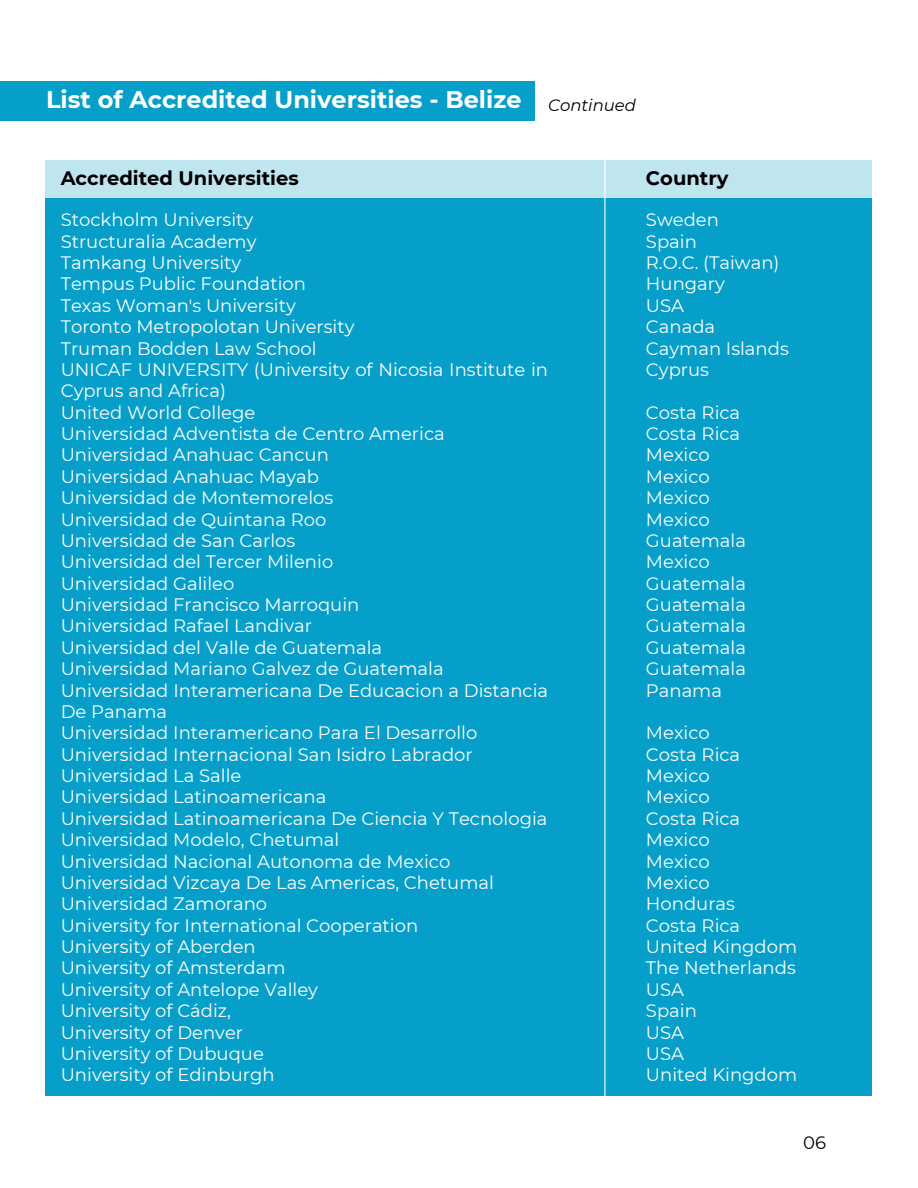
<style>
.page{position:relative;width:918px;height:1188px;background:#fff}
.page>*{position:absolute;margin:0;border:0;box-sizing:border-box;transform-origin:0 0}
.t1{font:700 24px "Montserrat";color:#fff}
.t2{font:700 19.5px "Montserrat";color:#000}
.t3{font:18px/21.3px "Montserrat";color:#fff}
.t4{font:18px "Montserrat";color:#000}
.t5{font:italic 16.5px "Montserrat";color:#000}
</style>
<div class="page">
<div style="left:0;top:81px;width:535px;height:39px;background:#069fc9"></div>
<div style="left:46px;top:160px;width:826px;height:43px;background:#bfe5ef"></div>
<div style="left:46px;top:198px;width:826px;height:897px;background:#069fc9"></div>
<hr style="left:604px;top:160px;width:1px;height:945px;background:#fff">
<h1 class="t1" style="left:46px;top:85px;width:477px">List of Accredited Universities - Belize</h1>
<p class="t5" style="left:548px;top:95px;width:89px">Continued</p>
<h2 class="t2" style="left:61px;top:166px;width:240px">Accredited Universities</h2>
<p class="t3" style="left:61px;top:209px;width:489px">Stockholm University<br>Structuralia Academy<br>Tamkang University<br>Tempus Public Foundation<br>Texas Woman's University<br>Toronto Metropolotan University<br>Truman Bodden Law School<br>UNICAF UNIVERSITY (University of Nicosia Institute in<br>Cyprus and Africa)<br>United World College<br>Universidad Adventista de Centro America<br>Universidad Anahuac Cancun<br>Universidad Anahuac Mayab<br>Universidad de Montemorelos<br>Universidad de Quintana Roo<br>Universidad de San Carlos<br>Universidad del Tercer Milenio<br>Universidad Galileo<br>Universidad Francisco Marroquin<br>Universidad Rafael Landivar<br>Universidad del Valle de Guatemala<br>Universidad Mariano Galvez de Guatemala<br>Universidad Interamericana De Educacion a Distancia<br>De Panama<br>Universidad Interamericano Para El Desarrollo<br>Universidad Internacional San Isidro Labrador<br>Universidad La Salle<br>Universidad Latinoamericana<br>Universidad Latinoamericana De Ciencia Y Tecnologia<br>Universidad Modelo, Chetumal<br>Universidad Nacional Autonoma de Mexico<br>Universidad Vizcaya De Las Americas, Chetumal<br>Universidad Zamorano<br>University for International Cooperation<br>University of Aberden<br>University of Amsterdam<br>University of Antelope Valley<br>University of Cádiz,<br>University of Denver<br>University of Dubuque<br>University of Edinburgh</p>
<h3 class="t2" style="left:646px;top:166px;width:84px">Country</h3>
<h3 class="t3" style="left:646px;top:209px;width:144px">Sweden<br>Spain<br>R.O.C. (Taiwan)<br>Hungary<br>USA<br>Canada<br>Cayman Islands<br>Cyprus</h3>
<h3 class="t3" style="left:646px;top:402px;width:102px">Costa Rica<br>Costa Rica<br>Mexico<br>Mexico<br>Mexico<br>Mexico<br>Guatemala<br>Mexico<br>Guatemala<br>Guatemala<br>Guatemala<br>Guatemala<br>Guatemala<br>Panama</h3>
<h3 class="t3" style="left:646px;top:722px;width:96px">Mexico<br>Costa Rica<br>Mexico</h3>
<h3 class="t3" style="left:646px;top:786px;width:153px">Mexico<br>Costa Rica<br>Mexico<br>Mexico<br>Mexico<br>Honduras<br>Costa Rica<br>United Kingdom<br>The Netherlands<br>USA<br>Spain<br>USA<br>USA<br>United Kingdom</h3>
<h2 class="t4" style="left:803px;top:1132px;width:24px">06</h2>
</div>
